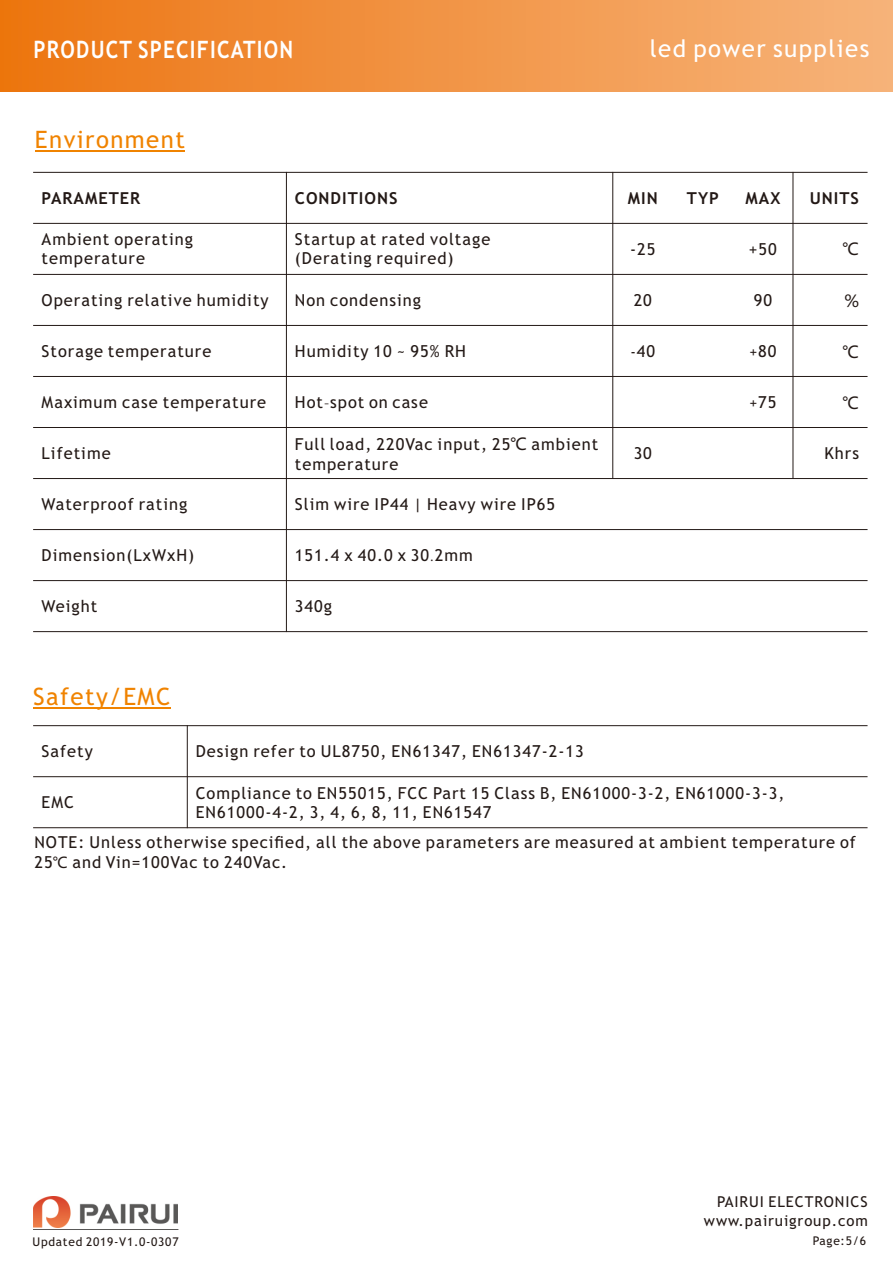
<style>
.page{position:relative;width:893px;height:1263px;background:#fff}
.page>*{position:absolute;margin:0;border:0;box-sizing:border-box;transform-origin:0 0}
.t1{font:24px "Trebuchet MS";letter-spacing:.06em;color:#f08300}
.t2{font:700 24px "Trebuchet MS";letter-spacing:.06em;color:#fff;scale:.86 1}
.t3{font:24px "Trebuchet MS";letter-spacing:.06em;color:#fff}
.t4{font:16.5px/19.2px "Trebuchet MS";letter-spacing:.06em;color:#231916}
.t5{font:700 16.5px "Trebuchet MS";letter-spacing:.06em;color:#231916}
.t6{font:16.5px "Microsoft Ya Hei";color:#231916}
.t7{font:15px "Trebuchet MS";letter-spacing:.06em;color:#231916}
.t8{font:12px "Trebuchet MS";letter-spacing:.06em;color:#231916}
.s1{font-size:15px}
.s2{font-family:"Adobe Fangsong Std"}
.s3{font-family:"Microsoft Ya Hei"}
.s4{font-family:"Microsoft Ya Hei";font-size:15px}
</style>
<div class="page">
<hr style="left:35px;top:150px;width:150px;height:1px;background:#f08300">
<hr style="left:286px;top:172px;width:1px;height:460px;background:#231916">
<hr style="left:612px;top:172px;width:1px;height:307px;background:#231916">
<hr style="left:792px;top:172px;width:1px;height:307px;background:#231916">
<hr style="left:33px;top:631px;width:834px;height:1px;background:#231916">
<hr style="left:33px;top:580px;width:834px;height:1px;background:#231916">
<hr style="left:33px;top:529px;width:834px;height:1px;background:#231916">
<hr style="left:33px;top:478px;width:834px;height:1px;background:#231916">
<hr style="left:33px;top:427px;width:834px;height:1px;background:#231916">
<hr style="left:33px;top:376px;width:834px;height:1px;background:#231916">
<hr style="left:33px;top:325px;width:834px;height:1px;background:#231916">
<hr style="left:33px;top:274px;width:834px;height:1px;background:#231916">
<hr style="left:33px;top:223px;width:834px;height:1px;background:#231916">
<hr style="left:33px;top:172px;width:834px;height:1px;background:#231916">
<hr style="left:33px;top:707px;width:137px;height:1px;background:#f08300">
<hr style="left:187px;top:725px;width:1px;height:103px;background:#231916">
<hr style="left:33px;top:827px;width:834px;height:1px;background:#231916">
<hr style="left:33px;top:776px;width:834px;height:1px;background:#231916">
<hr style="left:33px;top:725px;width:834px;height:1px;background:#231916">
<div style="left:0;top:0;width:893px;height:91px;background:linear-gradient(to right,#ec7511,#f6b47b)"></div>
<img style="left:33px;top:1196px;width:144px;height:31px">
<hr style="left:33px;top:1229px;width:145px;height:1px;background:#595857">
<h1 class="t2" style="left:33px;top:40px;width:304px">PRODUCT SPECIFICATION</h1>
<h1 class="t3" style="left:650px;top:39px;width:221px">led power supplies</h1>
<h1 class="t1" style="left:35px;top:130px;width:151px">Environment</h1>
<p class="t5" style="left:42px;top:192px;width:100px">PARAMETER</p>
<p class="t5" style="left:295px;top:192px;width:104px">CONDITIONS</p>
<p class="t5" style="left:628px;top:192px;width:31px">MIN</p>
<p class="t5" style="left:687px;top:192px;width:33px">TYP</p>
<p class="t5" style="left:746px;top:192px;width:36px">MAX</p>
<p class="t5" style="left:810px;top:192px;width:51px">UNITS</p>
<p class="t4" style="left:42px;top:231px;width:153px">Ambient operating temperature</p>
<p class="t4" style="left:295px;top:231px;width:197px">Startup at rated voltage (Derating required)</p>
<p class="t4" style="left:630px;top:241px;width:27px">-25</p>
<p class="t4" style="left:749px;top:241px;width:29px">+50</p>
<p class="t6" style="left:842px;top:242px;width:18px">℃</p>
<p class="t4" style="left:42px;top:292px;width:229px">Operating relative humidity</p>
<p class="t4" style="left:295px;top:292px;width:128px">Non condensing</p>
<p class="t4" style="left:634px;top:292px;width:20px">20</p>
<p class="t4" style="left:754px;top:292px;width:20px">90</p>
<p class="t6" style="left:844px;top:293px;width:16px">%</p>
<p class="t4" style="left:42px;top:343px;width:171px">Storage temperature</p>
<p class="t4" style="left:295px;top:343px;width:173px">Humidity 10 ~ 95% RH</p>
<p class="t4" style="left:630px;top:343px;width:26px"><span class="s1">-</span>40</p>
<p class="t4" style="left:749px;top:343px;width:29px"><span class="s1">+</span>80</p>
<p class="t6" style="left:842px;top:344px;width:18px">℃</p>
<p class="t4" style="left:42px;top:394px;width:226px">Maximum case temperature</p>
<p class="t4" style="left:295px;top:394px;width:135px">Hot<span class="s2">-</span>spot on case</p>
<p class="t4" style="left:749px;top:394px;width:29px"><span class="s1">+</span>75</p>
<p class="t6" style="left:842px;top:395px;width:18px">℃</p>
<p class="t4" style="left:42px;top:445px;width:71px">Lifetime</p>
<p class="t4" style="left:295px;top:436px;width:305px;line-height:19.8px">Full load, 220Vac input, 25<span class="s3">℃</span> ambient temperature</p>
<p class="t4" style="left:634px;top:445px;width:20px">30</p>
<p class="t4" style="left:824px;top:445px;width:36px">Khrs</p>
<p class="t4" style="left:42px;top:496px;width:147px">Waterproof rating</p>
<p class="t4" style="left:295px;top:496px;width:262px">Slim wire IP44 | Heavy wire IP65</p>
<p class="t4" style="left:42px;top:547px;width:154px">Dimension(LxWxH)</p>
<p class="t4" style="left:295px;top:547px;width:179px">151.4 x 40.0 x 30<span class="s2">.</span>2mm</p>
<p class="t4" style="left:42px;top:598px;width:57px">Weight</p>
<p class="t4" style="left:295px;top:598px;width:39px">340g</p>
<h1 class="t1" style="left:33px;top:687px;width:139px">Safety/EMC</h1>
<p class="t4" style="left:42px;top:743px;width:53px">Safety</p>
<p class="t4" style="left:196px;top:743px;width:389px">Design refer to UL8750, EN61347, EN61347-2-13</p>
<p class="t4" style="left:42px;top:794px;width:34px">EMC</p>
<p class="t4" style="left:196px;top:784px;width:590px">Compliance to EN55015, FCC Part 15 Class B, EN61000-3-2, EN61000-3-3,<br>EN61000-4-2, 3, 4, 6, 8, 11, EN61547</p>
<p class="t4" style="left:34px;top:834px;width:823px">NOTE: Unless otherwise specified, all the above parameters are measured at ambient temperature of<br>25<span class="s4">℃</span> and Vin=100Vac to 240Vac.</p>
<p class="t8" style="left:33px;top:1237px;width:147px">Updated 2019-V1.0-0307</p>
<p class="t7" style="left:717px;top:1196px;width:152px">PAIRUI ELECTRONICS</p>
<p class="t7" style="left:704px;top:1215px;width:165px">www.pairuigroup.com</p>
<p class="t8" style="left:813px;top:1236px;width:55px">Page:5/6</p>
</div>
